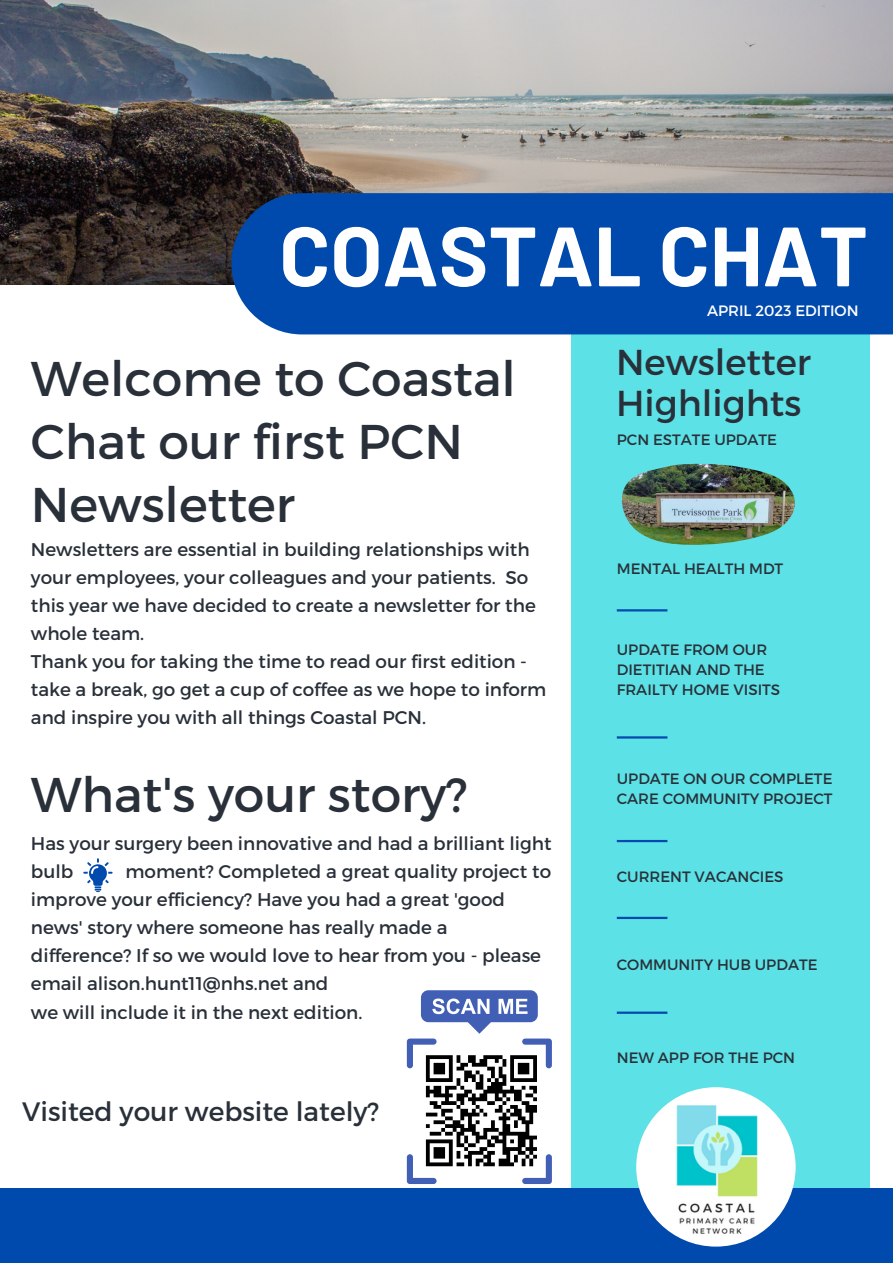
<style>
.page{position:relative;width:893px;height:1264px;background:#fff}
.page>*{position:absolute;margin:0;border:0;box-sizing:border-box;transform-origin:0 0}
.t1{font:700 83.85px "Barlow";color:#fff}
.t2{font:48.75px/63px "Montserrat";color:#293039}
.t3{font:36px/41.5px "Montserrat";color:#293039}
.t4{font:26.55px "Montserrat";color:#293039}
.t5{font:18.3px/28px "Montserrat";color:#293039}
.t6{font:15px/20.2px "Montserrat";color:#293039}
.t7{font:15px "Montserrat";color:#fff}
</style>
<div class="page">
<div style="left:571px;top:268px;width:298px;height:928px;background:#5ce1e6"></div>
<div style="left:0;top:1188px;width:892px;height:74px;background:#004aad"></div>
<img style="left:0;top:0;width:892px;height:284px">
<div style="left:231px;top:193px;width:661px;height:141px;background:#004aad"></div>
<hr style="left:616px;top:609px;width:51px;height:2px;background:#004aad">
<hr style="left:616px;top:736px;width:51px;height:2px;background:#004aad">
<hr style="left:616px;top:840px;width:51px;height:2px;background:#004aad">
<hr style="left:616px;top:1011px;width:51px;height:2px;background:#004aad">
<img style="left:636px;top:1087px;width:159px;height:159px;border-radius:50%">
<div style="left:421px;top:990px;width:116px;height:32px;background:#415fb5;border-radius:7px"></div>
<svg style="left:432px;top:998px;width:57px;height:16px"></svg>
<svg style="left:498px;top:998px;width:29px;height:15px"></svg>
<svg style="left:407px;top:1021px;width:145px;height:162px"></svg>
<svg style="left:83px;top:858px;width:30px;height:34px"></svg>
<hr style="left:616px;top:916px;width:51px;height:3px;background:#004aad">
<img style="left:621px;top:463px;width:173px;height:82px">
<h1 class="t1" style="left:279px;top:202px;width:590px">COASTAL CHAT</h1>
<h2 class="t2" style="left:31px;top:344px;width:486px">Welcome to Coastal<br>Chat our first PCN<br>Newsletter</h2>
<p class="t5" style="left:31px;top:534px;width:516px">Newsletters are essential in building relationships with your employees, your colleagues and your patients. So this year we have decided to create a newsletter for the whole team.<br>Thank you for taking the time to read our first edition - take a break, go get a cup of coffee as we hope to inform and inspire you with all things Coastal PCN.</p>
<h2 class="t2" style="left:31px;top:760px;width:438px">What's your story?</h2>
<p class="t5" style="left:31px;top:828px;width:522px">Has your surgery been innovative and had a brilliant light bulb</p>
<p class="t5" style="left:31px;top:856px;width:521px;text-indent:94px">moment? Completed a great quality project to improve your efficiency? Have you had a great 'good news' story where someone has really made a difference? If so we would love to hear from you - please email alison.hunt11@nhs.net and<br>we will include it in the next edition.</p>
<h3 class="t4" style="left:22px;top:1094px;width:359px">Visited your website lately?</h3>
<p class="t7" style="left:707px;top:301px;width:153px">APRIL 2023 EDITION</p>
<h3 class="t3" style="left:616px;top:339px;width:196px">Newsletter<br>Highlights</h3>
<p class="t6" style="left:616px;top:429px;width:162px">PCN ESTATE UPDATE</p>
<p class="t6" style="left:616px;top:557px;width:168px">MENTAL HEALTH MDT</p>
<p class="t6" style="left:616px;top:638px;width:165px">UPDATE FROM OUR<br>DIETITIAN AND THE<br>FRAILTY HOME VISITS</p>
<p class="t6" style="left:616px;top:767px;width:217px">UPDATE ON OUR COMPLETE<br>CARE COMMUNITY PROJECT</p>
<p class="t6" style="left:616px;top:865px;width:168px">CURRENT VACANCIES</p>
<p class="t6" style="left:616px;top:954px;width:202px">COMMUNITY HUB UPDATE</p>
<p class="t6" style="left:616px;top:1046px;width:180px">NEW APP FOR THE PCN</p>
</div>
